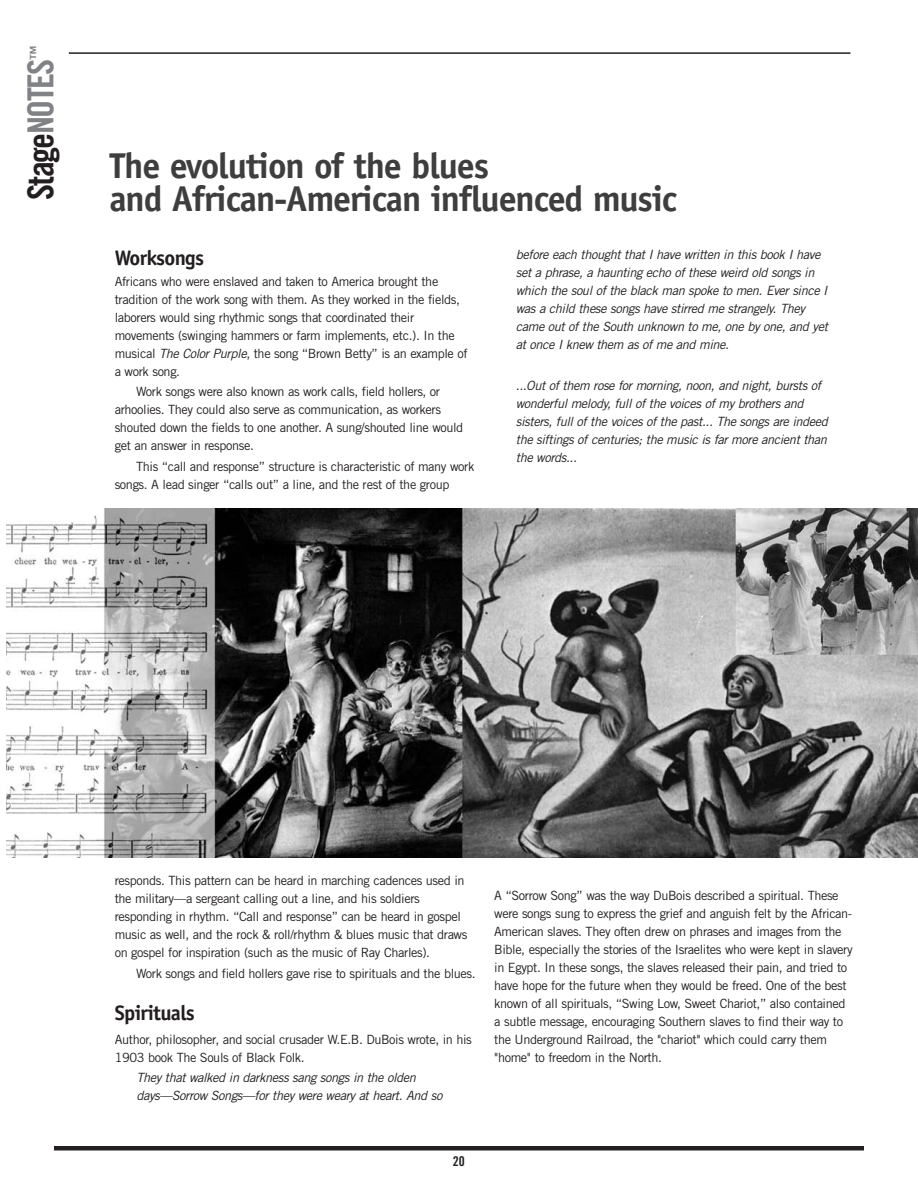
<style>
.page{position:relative;width:918px;height:1188px;background:#fff}
.page>*{position:absolute;margin:0;border:0;box-sizing:border-box;transform-origin:0 0}
.t1{font:700 36px/33.9px "Officina Sans";letter-spacing:-.035em;color:#3e3e3f}
.t2{font:36px "Trade Gothic Bold Cond Twenty";letter-spacing:-.045em;color:#231f20}
.t3{font:700 21px "Officina Sans";letter-spacing:-.035em;color:#231f20}
.t4{font:15px "Trade Gothic Bold Cond Twenty";color:#808285}
.t5{font:13.5px "Trade Gothic Bold Cond Twenty";color:#231f20}
.t6{font:12.75px/18px "Trade Gothic";letter-spacing:-.03em;color:#231f20}
.t7{font:italic 12.75px/18px "Trade Gothic";letter-spacing:-.03em;color:#231f20}
.s1{color:#808285}
.s2{font-style:italic}
</style>
<div class="page">
<hr style="left:54px;top:1148px;width:810px;height:2px;background:#231f20">
<hr style="left:69px;top:52px;width:781px;height:2px;background:#231f20">
<hr style="left:54px;top:1146px;width:810px;height:3px;background:#231f20">
<img style="left:6px;top:508px;width:912px;height:350px">
<p class="t4" style="left:30px;top:60px;width:16px;rotate:-90deg">™</p>
<p class="t2" style="left:27px;top:200px;width:143px;rotate:-90deg">Stage<span class="s1">NOTES</span></p>
<p class="t1" style="left:110px;top:151px;width:569px">The evolution of the blues<br>and African-American influenced music</p>
<p class="t3" style="left:115px;top:250px;width:91px">Worksongs</p>
<p class="t6" style="left:115px;top:273px;width:354px">Africans who were enslaved and taken to America brought the tradition of the work song with them. As they worked in the fields, laborers would sing rhythmic songs that coordinated their movements (swinging hammers or farm implements, etc.). In the musical <span class="s2">The Color Purple</span>, the song “Brown Betty” is an example of a work song.</p>
<p class="t6" style="left:115px;top:384px;width:350px;text-indent:21px">Work songs were also known as work calls, field hollers, or arhoolies. They could also serve as communication, as workers shouted down the fields to one another. A sung/shouted line would get an answer in response.</p>
<p class="t6" style="left:115px;top:459px;width:361px;text-indent:21px">This “call and response” structure is characteristic of many work songs. A lead singer “calls out” a line, and the rest of the group</p>
<p class="t7" style="left:516px;top:247px;width:314px">before each thought that I have written in this book I have set a phrase, a haunting echo of these weird old songs in which the soul of the black man spoke to men. Ever since I was a child these songs have stirred me strangely. They came out of the South unknown to me, one by one, and yet at once I knew them as of me and mine.</p>
<p class="t7" style="left:516px;top:378px;width:314px">...Out of them rose for morning, noon, and night, bursts of wonderful melody, full of the voices of my brothers and sisters, full of the voices of the past... The songs are indeed the siftings of centuries; the music is far more ancient than the words...</p>
<p class="t6" style="left:115px;top:873px;width:354px">responds. This pattern can be heard in marching cadences used in the military—a sergeant calling out a line, and his soldiers responding in rhythm. “Call and response” can be heard in gospel music as well, and the rock &amp; roll/rhythm &amp; blues music that draws on gospel for inspiration (such as the music of Ray Charles).</p>
<p class="t6" style="left:136px;top:965px;width:341px">Work songs and field hollers gave rise to spirituals and the blues.</p>
<p class="t3" style="left:115px;top:1005px;width:82px">Spirituals</p>
<p class="t6" style="left:115px;top:1031px;width:359px">Author, philosopher, and social crusader W.E.B. DuBois wrote, in his<br>1903 book The Souls of Black Folk.</p>
<p class="t7" style="left:136px;top:1070px;width:308px">They that walked in darkness sang songs in the olden days—Sorrow Songs—for they were weary at heart. And so</p>
<p class="t6" style="left:494px;top:887px;width:360px">A “Sorrow Song” was the way DuBois described a spiritual. These were songs sung to express the grief and anguish felt by the African-American slaves. They often drew on phrases and images from the Bible, especially the stories of the Israelites who were kept in slavery in Egypt. In these songs, the slaves released their pain, and tried to have hope for the future when they would be freed. One of the best known of all spirituals, “Swing Low, Sweet Chariot,” also contained a subtle message, encouraging Southern slaves to find their way to the Underground Railroad, the "chariot" which could carry them "home" to freedom in the North.</p>
<p class="t5" style="left:453px;top:1156px;width:13px">20</p>
</div>
